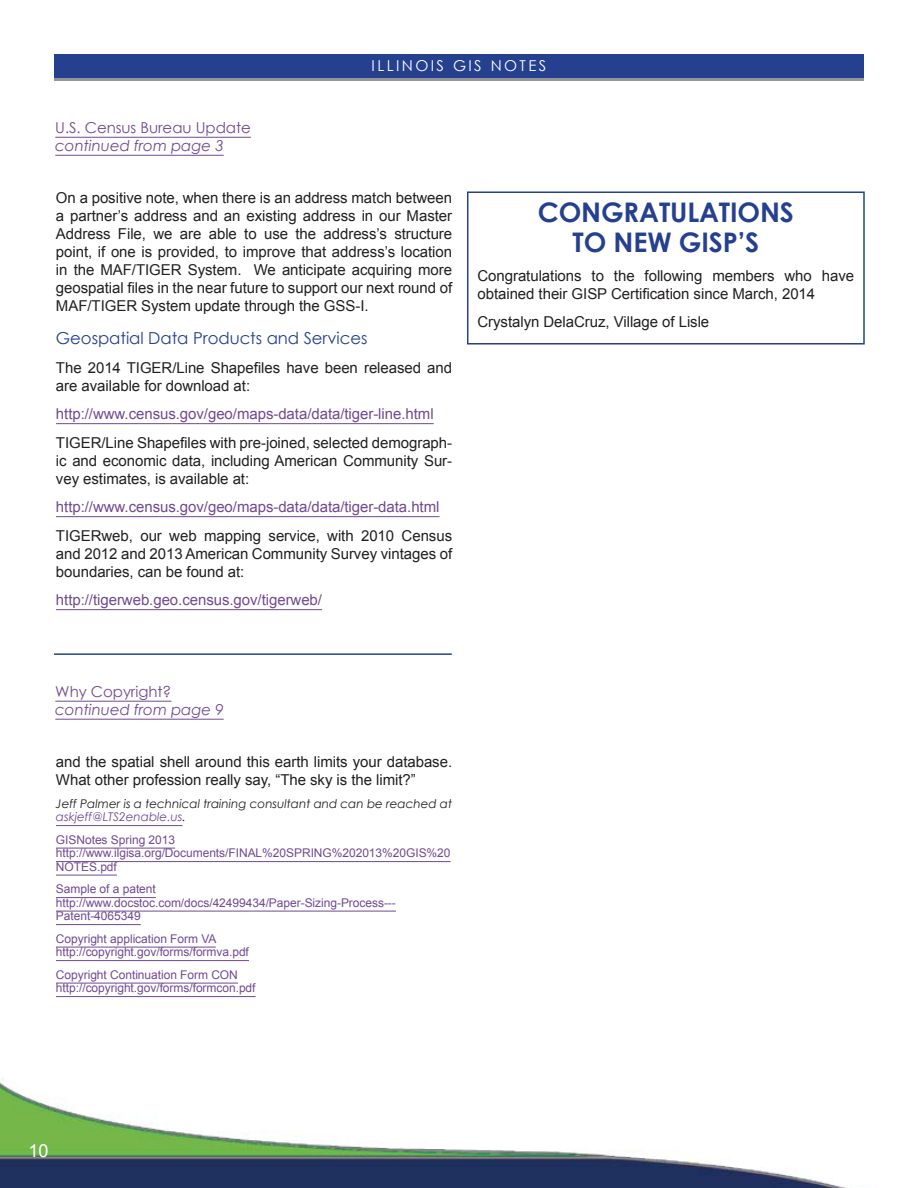
<style>
.page{position:relative;width:918px;height:1188px;background:#fff}
.page>*{position:absolute;margin:0;border:0;box-sizing:border-box;transform-origin:0 0}
.t1{font:700 27px/30px "Century Gothic";letter-spacing:-.005em;color:#25408f;text-align:center}
.t2{font:18px "Arial";color:#fff}
.t3{font:16.5px "Century Gothic";letter-spacing:-.005em;color:#25408f}
.t4{font:15px/18px "Arial";letter-spacing:-.005em;color:#231f20;text-align:justify}
.t5{font:15px "Arial";letter-spacing:-.005em;color:#714993}
.t6{font:italic 15px "Century Gothic";letter-spacing:-.005em;color:#714993}
.t7{font:15px "Century Gothic";letter-spacing:-.005em;color:#714993}
.t8{font:15px "Century Gothic";letter-spacing:.16em;color:#fff}
.t9{font:12px/13.5px "Arial";letter-spacing:-.005em;color:#714993}
.t10{font:italic 12px/13.5px "Century Gothic";letter-spacing:-.005em;color:#231f20}
.s1{color:#714993}
</style>
<div class="page">
<img style="left:0;top:1077px;width:863px;height:111px">
<div style="left:54px;top:54px;width:810px;height:25px;background:#25408f"></div>
<hr style="left:54px;top:79px;width:810px;height:2px;background:#939598">
<hr style="left:55px;top:137px;width:196px;height:1px;background:#714993">
<hr style="left:55px;top:155px;width:169px;height:1px;background:#714993">
<hr style="left:55px;top:701px;width:116px;height:1px;background:#714993">
<hr style="left:55px;top:719px;width:169px;height:1px;background:#714993">
<hr style="left:56px;top:423px;width:378px;height:1px;background:#714993">
<hr style="left:56px;top:516px;width:384px;height:1px;background:#714993">
<hr style="left:56px;top:609px;width:266px;height:1px;background:#714993">
<div style="left:467px;top:191px;width:398px;height:154px;border:2px solid #25408f"></div>
<hr style="left:56px;top:825px;width:127px;height:1px;background:#714993">
<hr style="left:56px;top:848px;width:119px;height:1px;background:#714993">
<hr style="left:56px;top:861px;width:395px;height:1px;background:#714993">
<hr style="left:56px;top:875px;width:61px;height:1px;background:#714993">
<hr style="left:56px;top:897px;width:100px;height:1px;background:#714993">
<hr style="left:56px;top:911px;width:340px;height:1px;background:#714993">
<hr style="left:56px;top:924px;width:85px;height:1px;background:#714993">
<hr style="left:56px;top:947px;width:160px;height:1px;background:#714993">
<hr style="left:56px;top:960px;width:193px;height:1px;background:#714993">
<hr style="left:56px;top:983px;width:182px;height:1px;background:#714993">
<hr style="left:56px;top:996px;width:200px;height:1px;background:#714993">
<hr style="left:54px;top:653px;width:398px;height:2px;background:#25408f">
<p class="t7" style="left:55px;top:118px;width:197px">U.S. Census Bureau Update</p>
<p class="t6" style="left:55px;top:136px;width:170px">continued from page 3</p>
<p class="t8" style="left:372px;top:57px;width:176px">ILLINOIS GIS NOTES</p>
<p class="t4" style="left:56px;top:189px;width:398px">On a positive note, when there is an address match between a partner’s address and an existing address in our Master Address File, we are able to use the address’s structure point, if one is provided, to improve that address’s location in the MAF/TIGER System. We anticipate acquiring more geospatial files in the near future to support our next round of MAF/TIGER System update through the GSS-I.</p>
<p class="t3" style="left:56px;top:328px;width:313px">Geospatial Data Products and Services</p>
<p class="t4" style="left:56px;top:359px;width:398px">The 2014 TIGER/Line Shapefiles have been released and are available for download at:</p>
<p class="t5" style="left:56px;top:404px;width:379px">http://www.census.gov/geo/maps-data/data/tiger-line.html</p>
<p class="t4" style="left:56px;top:434px;width:398px">TIGER/Line Shapefiles with pre-joined, selected demograph&shy;ic and economic data, including American Community Sur&shy;vey estimates, is available at:</p>
<p class="t5" style="left:56px;top:497px;width:385px">http://www.census.gov/geo/maps-data/data/tiger-data.html</p>
<p class="t4" style="left:56px;top:527px;width:398px">TIGERweb, our web mapping service, with 2010 Census and 2012 and 2013 American Community Survey vintages of boundaries, can be found at:</p>
<p class="t5" style="left:56px;top:590px;width:268px">http://tigerweb.geo.census.gov/tigerweb/</p>
<h1 class="t1" style="left:538px;top:197px;width:258px">CONGRATULATIONS<br>TO NEW GISP’S</h1>
<p class="t4" style="left:477px;top:267px;width:378px">Congratulations to the following members who have obtained their GISP Certification since March, 2014</p>
<p class="t4" style="left:477px;top:313px;width:233px">Crystalyn DelaCruz, Village of Lisle</p>
<p class="t7" style="left:55px;top:682px;width:118px">Why Copyright?</p>
<p class="t6" style="left:55px;top:700px;width:170px">continued from page 9</p>
<p class="t4" style="left:56px;top:753px;width:398px">and the spatial shell around this earth limits your database.<br>What other profession really say, “The sky is the limit?”</p>
<p class="t10" style="left:56px;top:796px;width:398px">Jeff Palmer is a technical training consultant and can be reached at <span class="s1">askjeff@LTS2enable.us</span>.</p>
<p class="t9" style="left:56px;top:833px;width:396px">GISNotes Spring 2013 http://www.ilgisa.org/Documents/FINAL%20SPRING%202013%20GIS%20<br>NOTES.pdf</p>
<p class="t9" style="left:56px;top:882px;width:341px">Sample of a patent http://www.docstoc.com/docs/42499434/Paper-Sizing-Process---<br>Patent-4065349</p>
<p class="t9" style="left:56px;top:932px;width:195px">Copyright application Form VA http://copyright.gov/forms/formva.pdf</p>
<p class="t9" style="left:56px;top:968px;width:201px">Copyright Continuation Form CON http://copyright.gov/forms/formcon.pdf</p>
<p class="t2" style="left:28px;top:1138px;width:22px">10</p>
</div>
